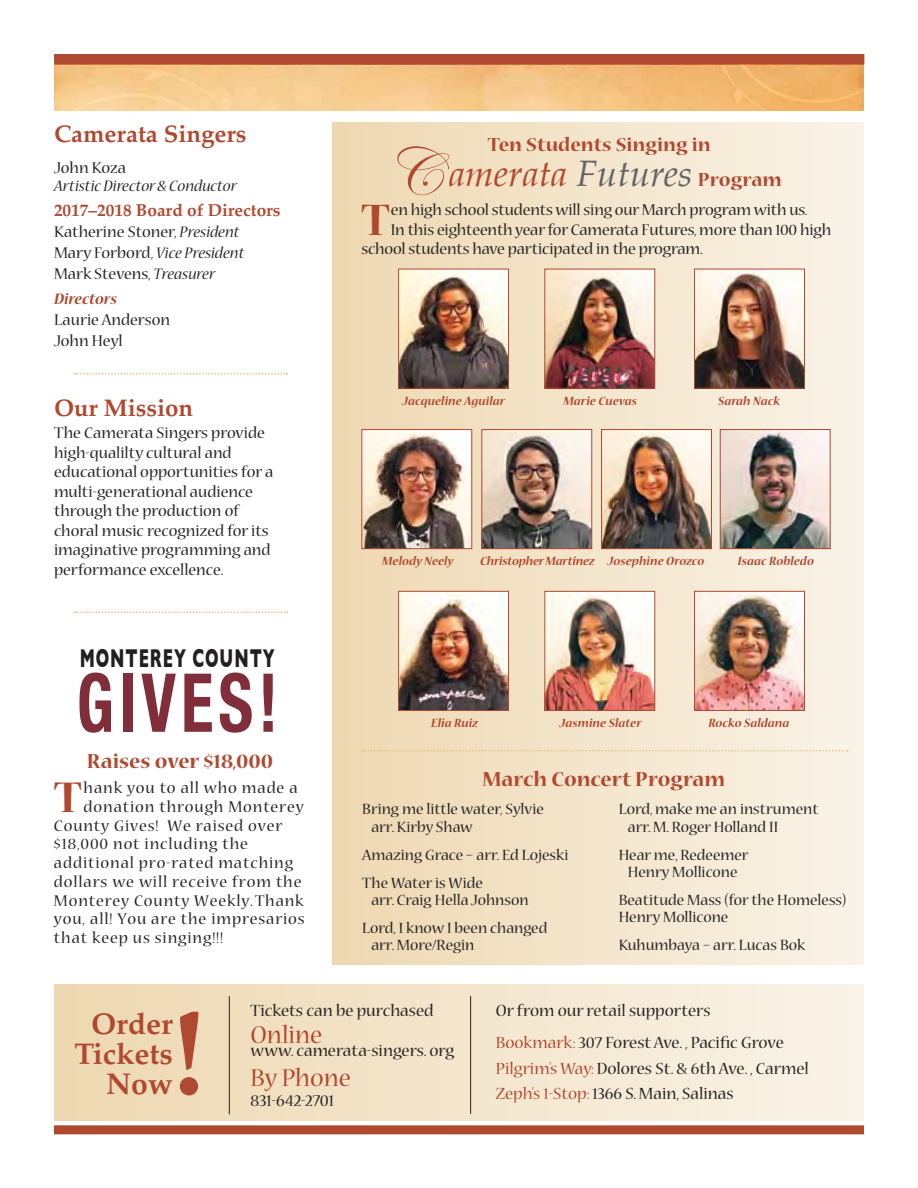
<style>
.page{position:relative;width:918px;height:1188px;background:#fff}
.page>*{position:absolute;margin:0;border:0;box-sizing:border-box;transform-origin:0 0}
.t1{font:700 120.15px "Palatino";color:#af4930}
.t2{font:700 48.9px "Nueva Std";color:#af4930}
.t3{font:700 47.7px "Nueva Std";color:#af4930}
.t4{font:italic 36.75px "Palatino";color:#af4930}
.t5{font:700 30px/30px "Palatino";color:#af4930;text-align:right}
.t6{font:27px "Nueva Std";color:#af4930}
.t7{font:700 26.4px "Gill Sans";letter-spacing:.06em;color:#231f20;scale:.6 1}
.t8{font:700 24px "Palatino";color:#af4930}
.t9{font:700 22.5px "Nueva Std";color:#af4930}
.t10{font:700 21px "Nueva Std";color:#af4930}
.t11{font:18px/32.2px "Nueva Std";color:#231f20}
.t12{font:17.25px/19.5px "Nueva Std";color:#231f20}
.t13{font:17.25px "Nueva Std";letter-spacing:.05em;color:#231f20}
.t14{font:italic 17.25px "Nueva Std";color:#231f20}
.t15{font:700 17.25px "Palatino";color:#af4930}
.t16{font:italic 700 17.25px "Nueva Std";color:#af4930}
.t17{font:16.5px/17.2px "Nueva Std";color:#231f20}
.t18{font:italic 700 13.5px "Nueva Std";letter-spacing:.01em;color:#af4930}
.t19{font:italic 700 13.5px "Nueva Std";letter-spacing:-.01em;color:#af4930}
.s1{font-style:italic}
.s2{font-family:"Edwardian Script ITC";font-style:normal;font-size:68.1px}
.s3{color:#636466}
.s4{font-family:"Nueva Std";font-weight:700;font-style:normal;font-size:21px}
.s5{color:#af4930}
</style>
<div class="page">
<div style="left:332px;top:122px;width:532px;height:842px;background:linear-gradient(to right,#eed7b1,#f9f2e7)"></div>
<img style="left:54px;top:65px;width:810px;height:46px">
<div style="left:54px;top:1125px;width:810px;height:9px;background:#af4930"></div>
<div style="left:54px;top:54px;width:810px;height:11px;background:#af4930"></div>
<div style="left:54px;top:984px;width:810px;height:136px;background:linear-gradient(to right,#eed8b1,#faf3e8)"></div>
<hr style="left:229px;top:996px;width:1px;height:118px;background:#231f20">
<hr style="left:470px;top:996px;width:1px;height:118px;background:#231f20">
<svg style="left:74px;top:612px;width:214px;height:1px"></svg>
<svg style="left:79px;top:673px;width:32px;height:60px"></svg>
<div style="left:123px;top:674px;width:9px;height:58px;background:#802e39"></div>
<svg style="left:141px;top:674px;width:35px;height:58px"></svg>
<svg style="left:184px;top:674px;width:28px;height:58px"></svg>
<svg style="left:220px;top:673px;width:32px;height:60px"></svg>
<svg style="left:263px;top:674px;width:10px;height:58px"></svg>
<svg style="left:362px;top:750px;width:486px;height:2px"></svg>
<img style="left:400px;top:271px;width:107px;height:116px">
<div style="left:398px;top:269px;width:111px;height:120px;border:1px solid #af4930"></div>
<img style="left:696px;top:271px;width:107px;height:115px">
<div style="left:694px;top:269px;width:111px;height:119px;border:1px solid #af4930"></div>
<img style="left:363px;top:431px;width:107px;height:116px">
<div style="left:361px;top:429px;width:111px;height:120px;border:1px solid #af4930"></div>
<img style="left:546px;top:271px;width:107px;height:115px">
<div style="left:544px;top:269px;width:111px;height:119px;border:1px solid #af4930"></div>
<img style="left:603px;top:431px;width:107px;height:116px">
<div style="left:601px;top:429px;width:111px;height:120px;border:1px solid #af4930"></div>
<img style="left:722px;top:431px;width:107px;height:116px">
<div style="left:720px;top:429px;width:111px;height:120px;border:1px solid #af4930"></div>
<img style="left:400px;top:593px;width:107px;height:116px">
<div style="left:398px;top:591px;width:111px;height:120px;border:1px solid #af4930"></div>
<img style="left:483px;top:431px;width:107px;height:116px">
<div style="left:481px;top:429px;width:111px;height:120px;border:1px solid #af4930"></div>
<img style="left:696px;top:593px;width:107px;height:116px">
<div style="left:694px;top:591px;width:111px;height:120px;border:1px solid #af4930"></div>
<img style="left:546px;top:593px;width:107px;height:116px">
<div style="left:544px;top:591px;width:111px;height:120px;border:1px solid #af4930"></div>
<svg style="left:74px;top:373px;width:214px;height:2px"></svg>
<h3 class="t8" style="left:54px;top:113px;width:194px">Camerata Singers</h3>
<p class="t12" style="left:54px;top:159px;width:74px">John Koza</p>
<p class="t14" style="left:54px;top:178px;width:184px">Artistic Director &amp; Conductor</p>
<p class="t15" style="left:54px;top:196px;width:228px">2017–2018 Board of Directors</p>
<p class="t12" style="left:54px;top:222px;width:192px;line-height:21px">Katherine Stoner, <span class="s1">President<br></span>Mary Forbord, <span class="s1">Vice President<br></span>Mark Stevens, <span class="s1">Treasurer</span></p>
<p class="t16" style="left:54px;top:291px;width:64px">Directors</p>
<p class="t12" style="left:54px;top:309px;width:118px;line-height:21.6px">Laurie Anderson<br>John Heyl</p>
<h3 class="t8" style="left:54px;top:387px;width:141px">Our Mission</h3>
<p class="t12" style="left:54px;top:424px;width:221px">The Camerata Singers provide high-qualilty cultural and educational opportunities for a multi-generational audience through the production of choral music recognized for its imaginative programming and performance excellence.</p>
<h3 class="t7" style="left:80px;top:637px;width:327px">MONTEREY COUNTY</h3>
<h3 class="t9" style="left:87px;top:750px;width:188px">Raises over $18,000</h3>
<h3 class="t3" style="left:54px;top:775px;width:29px">T</h3>
<p class="t13" style="left:84px;top:780px;width:215px">hank you to all who made a</p>
<p class="t13" style="left:84px;top:799px;width:221px">donation through Monterey</p>
<p class="t13" style="left:54px;top:817px;width:230px">County Gives! We raised over</p>
<p class="t13" style="left:54px;top:836px;width:196px">$18,000 not including the</p>
<p class="t13" style="left:54px;top:855px;width:241px">additional pro-rated matching</p>
<p class="t13" style="left:54px;top:874px;width:249px">dollars we will receive from the</p>
<p class="t13" style="left:54px;top:892px;width:251px">Monterey County Weekly. Thank</p>
<p class="t13" style="left:54px;top:911px;width:252px">you, all! You are the impresarios</p>
<p class="t13" style="left:54px;top:930px;width:171px">that keep us singing!!!</p>
<p class="t10" style="left:488px;top:135px;width:224px">Ten Students Singing in</p>
<h3 class="t4" style="left:386px;top:142px;width:398px"><span class="s2">C</span>amerata <span class="s3">Futures</span> <span class="s4">Program</span></h3>
<h2 class="t2" style="left:362px;top:198px;width:29px">T</h2>
<p class="t12" style="left:391px;top:201px;width:418px">en high school students will sing our March program with us.</p>
<p class="t12" style="left:391px;top:221px;width:442px">In this eighteenth year for Camerata Futures, more than 100 high</p>
<p class="t12" style="left:362px;top:240px;width:343px">school students have participated in the program.</p>
<p class="t18" style="left:402px;top:395px;width:104px">Jacqueline Aguilar</p>
<p class="t18" style="left:564px;top:395px;width:75px">Marie Cuevas</p>
<p class="t18" style="left:718px;top:395px;width:63px">Sarah Nack</p>
<p class="t18" style="left:382px;top:555px;width:73px">Melody Neely</p>
<p class="t19" style="left:480px;top:555px;width:226px">Christopher Martinez Josephine Orozco</p>
<p class="t18" style="left:738px;top:555px;width:77px">Isaac Robledo</p>
<p class="t18" style="left:431px;top:717px;width:49px">Elia Ruiz</p>
<p class="t18" style="left:560px;top:717px;width:84px">Jasmine Slater</p>
<p class="t18" style="left:708px;top:717px;width:83px">Rocko Saldana</p>
<h3 class="t9" style="left:482px;top:769px;width:244px">March Concert Program</h3>
<p class="t17" style="left:371px;top:802px;width:174px;text-indent:-9px">Bring me little water, Sylvie arr. Kirby Shaw</p>
<p class="t17" style="left:362px;top:842px;width:208px;line-height:28px">Amazing Grace – arr. Ed Lojeski<br>The Water is Wide</p>
<p class="t17" style="left:362px;top:887px;width:187px;line-height:28px;text-align:center">arr. Craig Hella Johnson<br>Lord, I know I been changed</p>
<p class="t17" style="left:371px;top:938px;width:105px">arr. More/Regin</p>
<p class="t17" style="left:628px;top:802px;width:192px;text-indent:-9px">Lord, make me an instrument arr. M. Roger Holland II</p>
<p class="t17" style="left:619px;top:847px;width:131px;text-align:center">Hear me, Redeemer<br>Henry Mollicone</p>
<p class="t17" style="left:619px;top:892px;width:229px">Beatitude Mass (for the Homeless)<br>Henry Mollicone</p>
<p class="t17" style="left:619px;top:937px;width:188px">Kuhumbaya – arr. Lucas Bok</p>
<h1 class="t1" style="left:172px;top:951px;width:35px">!</h1>
<h3 class="t5" style="left:75px;top:1008px;width:100px">Order<br>Tickets<br>Now</h3>
<p class="t11" style="left:250px;top:995px;width:185px">Tickets can be purchased</p>
<h3 class="t6" style="left:250px;top:1022px;width:73px">Online</h3>
<p class="t11" style="left:250px;top:1036px;width:205px">www. camerata-singers. org</p>
<h3 class="t6" style="left:250px;top:1066px;width:102px">By Phone</h3>
<p class="t11" style="left:250px;top:1086px;width:85px">831-642-2701</p>
<p class="t11" style="left:496px;top:995px;width:290px">Or from our retail supporters<br><span class="s5">Bookmark:</span> 307 Forest Ave. , Pacific Grove</p>
<p class="t11" style="left:496px;top:1053px;width:315px"><span class="s5">Pilgrim’s Way:</span> Dolores St. &amp; 6th Ave. , Carmel</p>
<p class="t11" style="left:496px;top:1078px;width:239px"><span class="s5">Zeph’s 1-Stop:</span> 1366 S. Main, Salinas</p>
</div>
